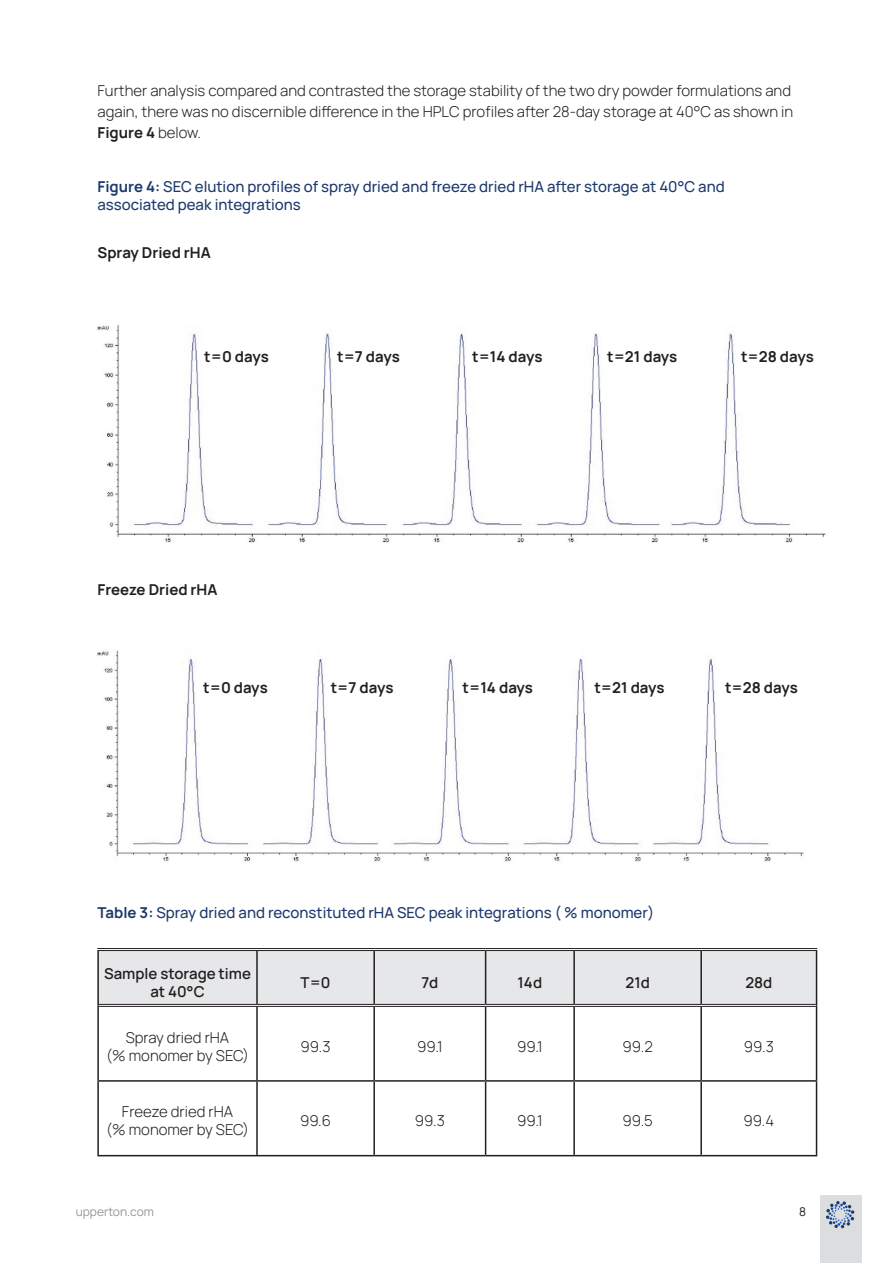
<style>
.page{position:relative;width:893px;height:1263px;background:#fff}
.page>*{position:absolute;margin:0;border:0;box-sizing:border-box;transform-origin:0 0}
.t1{font:300 15px/21px "Manrope";color:#231f20;text-align:center}
.t2{font:500 15px/18px "Manrope";color:#1c396d}
.t3{font:700 15px "Manrope";color:#231f20}
.t4{font:600 15px/18px "Manrope";color:#231f20;text-align:center}
.t5{font:12px "Manrope";color:#939598}
.t6{font:12px "Manrope";color:#231f20}
.s1{font-weight:700}
</style>
<div class="page">
<img style="left:97px;top:324px;width:729px;height:219px">
<img style="left:97px;top:650px;width:707px;height:212px">
<div style="left:99px;top:951px;width:717px;height:53px;background:#e6e7e9"></div>
<hr style="left:97px;top:951px;width:2px;height:54px;background:#231f20">
<hr style="left:256px;top:951px;width:2px;height:53px;background:#231f20">
<hr style="left:373px;top:951px;width:2px;height:53px;background:#231f20">
<hr style="left:485px;top:951px;width:1px;height:53px;background:#231f20">
<hr style="left:573px;top:951px;width:2px;height:53px;background:#231f20">
<hr style="left:700px;top:951px;width:2px;height:53px;background:#231f20">
<hr style="left:816px;top:951px;width:1px;height:54px;background:#231f20">
<hr style="left:97px;top:1005px;width:2px;height:75px;background:#231f20">
<hr style="left:256px;top:1007px;width:2px;height:73px;background:#231f20">
<hr style="left:373px;top:1007px;width:2px;height:73px;background:#231f20">
<hr style="left:485px;top:1007px;width:1px;height:73px;background:#231f20">
<hr style="left:573px;top:1007px;width:2px;height:73px;background:#231f20">
<hr style="left:700px;top:1007px;width:2px;height:73px;background:#231f20">
<hr style="left:816px;top:1005px;width:1px;height:75px;background:#231f20">
<hr style="left:97px;top:1080px;width:160px;height:2px;background:#231f20">
<hr style="left:97px;top:1082px;width:2px;height:73px;background:#231f20">
<hr style="left:257px;top:1080px;width:117px;height:2px;background:#231f20">
<hr style="left:256px;top:1082px;width:2px;height:73px;background:#231f20">
<hr style="left:374px;top:1080px;width:112px;height:2px;background:#231f20">
<hr style="left:373px;top:1082px;width:2px;height:73px;background:#231f20">
<hr style="left:486px;top:1080px;width:88px;height:2px;background:#231f20">
<hr style="left:485px;top:1082px;width:1px;height:73px;background:#231f20">
<hr style="left:574px;top:1080px;width:127px;height:2px;background:#231f20">
<hr style="left:573px;top:1082px;width:2px;height:73px;background:#231f20">
<hr style="left:701px;top:1080px;width:116px;height:2px;background:#231f20">
<hr style="left:700px;top:1082px;width:2px;height:73px;background:#231f20">
<hr style="left:816px;top:1082px;width:1px;height:73px;background:#231f20">
<hr style="left:97px;top:1155px;width:160px;height:1px;background:#231f20">
<hr style="left:257px;top:1155px;width:117px;height:1px;background:#231f20">
<hr style="left:374px;top:1155px;width:112px;height:1px;background:#231f20">
<hr style="left:486px;top:1155px;width:88px;height:1px;background:#231f20">
<hr style="left:574px;top:1155px;width:127px;height:1px;background:#231f20">
<hr style="left:701px;top:1155px;width:116px;height:1px;background:#231f20">
<hr style="left:97px;top:948px;width:160px;height:1px;background:#231f20">
<hr style="left:97px;top:950px;width:160px;height:1px;background:#231f20">
<hr style="left:257px;top:948px;width:117px;height:1px;background:#231f20">
<hr style="left:257px;top:950px;width:117px;height:1px;background:#231f20">
<hr style="left:374px;top:948px;width:112px;height:1px;background:#231f20">
<hr style="left:374px;top:950px;width:112px;height:1px;background:#231f20">
<hr style="left:486px;top:948px;width:88px;height:1px;background:#231f20">
<hr style="left:486px;top:950px;width:88px;height:1px;background:#231f20">
<hr style="left:574px;top:948px;width:127px;height:1px;background:#231f20">
<hr style="left:574px;top:950px;width:127px;height:1px;background:#231f20">
<hr style="left:701px;top:948px;width:116px;height:1px;background:#231f20">
<hr style="left:701px;top:950px;width:116px;height:1px;background:#231f20">
<hr style="left:99px;top:1004px;width:158px;height:1px;background:#231f20">
<hr style="left:99px;top:1006px;width:158px;height:1px;background:#231f20">
<hr style="left:257px;top:1004px;width:117px;height:1px;background:#231f20">
<hr style="left:257px;top:1006px;width:117px;height:1px;background:#231f20">
<hr style="left:374px;top:1004px;width:112px;height:1px;background:#231f20">
<hr style="left:374px;top:1006px;width:112px;height:1px;background:#231f20">
<hr style="left:486px;top:1004px;width:88px;height:1px;background:#231f20">
<hr style="left:486px;top:1006px;width:88px;height:1px;background:#231f20">
<hr style="left:574px;top:1004px;width:127px;height:1px;background:#231f20">
<hr style="left:574px;top:1006px;width:127px;height:1px;background:#231f20">
<hr style="left:701px;top:1004px;width:115px;height:1px;background:#231f20">
<hr style="left:701px;top:1006px;width:115px;height:1px;background:#231f20">
<div style="left:820px;top:1195px;width:41px;height:68px;background:#dcdddf"></div>
<svg style="left:826px;top:1201px;width:28px;height:27px"></svg>
<p class="t1" style="left:97px;top:80px;width:697px;text-align:left">Further analysis compared and contrasted the storage stability of the two dry powder formulations and again, there was no discernible difference in the HPLC profiles after 28-day storage at 40°C as shown in<br><span class="s1">Figure 4</span> below.</p>
<p class="t2" style="left:97px;top:176px;width:629px"><span class="s1">Figure 4:</span> SEC elution profiles of spray dried and freeze dried rHA after storage at 40°C and associated peak integrations</p>
<p class="t3" style="left:97px;top:240px;width:115px">Spray Dried rHA</p>
<p class="t3" style="left:204px;top:344px;width:66px">t=0 days</p>
<p class="t3" style="left:337px;top:344px;width:64px">t=7 days</p>
<p class="t3" style="left:472px;top:344px;width:72px">t=14 days</p>
<p class="t3" style="left:607px;top:344px;width:72px">t=21 days</p>
<p class="t3" style="left:741px;top:344px;width:74px">t=28 days</p>
<p class="t3" style="left:97px;top:577px;width:122px">Freeze Dried rHA</p>
<p class="t3" style="left:203px;top:675px;width:66px">t=0 days</p>
<p class="t3" style="left:331px;top:675px;width:64px">t=7 days</p>
<p class="t3" style="left:463px;top:675px;width:72px">t=14 days</p>
<p class="t3" style="left:594px;top:675px;width:72px">t=21 days</p>
<p class="t3" style="left:725px;top:675px;width:74px">t=28 days</p>
<p class="t2" style="left:97px;top:902px;width:558px"><span class="s1">Table 3:</span> Spray dried and reconstituted rHA SEC peak integrations ( % monomer)</p>
<p class="t4" style="left:104px;top:964px;width:148px">Sample storage time at 40°C</p>
<p class="t4" style="left:301px;top:973px;width:31px">T=0</p>
<p class="t4" style="left:421px;top:973px;width:18px">7d</p>
<p class="t4" style="left:518px;top:973px;width:26px">14d</p>
<p class="t4" style="left:626px;top:973px;width:26px">21d</p>
<p class="t4" style="left:745px;top:973px;width:28px">28d</p>
<p class="t1" style="left:106px;top:1027px;width:145px;line-height:18px">Spray dried rHA<br>(% monomer by SEC)</p>
<p class="t1" style="left:301px;top:1035px;width:31px">99.3</p>
<p class="t1" style="left:417px;top:1035px;width:27px">99.1</p>
<p class="t1" style="left:517px;top:1035px;width:27px">99.1</p>
<p class="t1" style="left:623px;top:1035px;width:32px">99.2</p>
<p class="t1" style="left:744px;top:1035px;width:31px">99.3</p>
<p class="t1" style="left:106px;top:1102px;width:145px;line-height:18px">Freeze dried rHA<br>(% monomer by SEC)</p>
<p class="t1" style="left:300px;top:1109px;width:33px">99.6</p>
<p class="t1" style="left:415px;top:1109px;width:31px">99.3</p>
<p class="t1" style="left:517px;top:1109px;width:27px">99.1</p>
<p class="t1" style="left:622px;top:1109px;width:32px">99.5</p>
<p class="t1" style="left:744px;top:1109px;width:32px">99.4</p>
<p class="t5" style="left:76px;top:1202px;width:80px">upperton.com</p>
<p class="t6" style="left:799px;top:1202px;width:8px">8</p>
</div>
